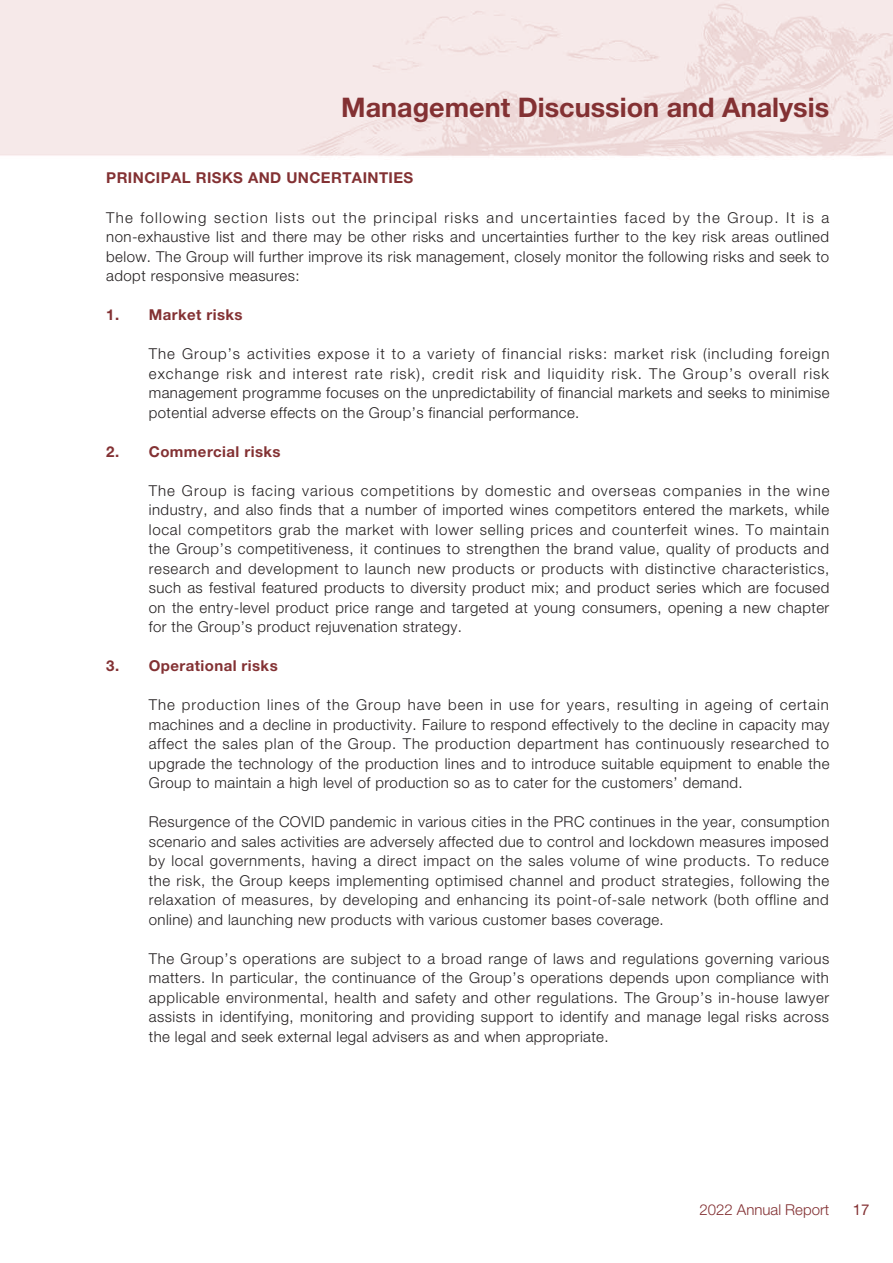
<style>
.page{position:relative;width:893px;height:1263px;background:#fff}
.page>*{position:absolute;margin:0;border:0;box-sizing:border-box;transform-origin:0 0}
.t1{font:700 27px "Helvetica Neue LT Std";color:#833133}
._00_Body_text{font:300 15px/19.5px "Helvetica Neue LT Std";letter-spacing:.03em;color:#231f20;text-align:justify}
._02_Heading_2{font:700 15px "Helvetica Neue LT Std";letter-spacing:.03em;color:#833133}
._01_Heading_1{font:700 15px "Helvetica Neue LT Std";letter-spacing:.03em;color:#833133}
.t2{font:300 15px "Helvetica Neue LT Std";color:#833133}
.t3{font:15px "Helvetica Neue LT Std";color:#833133}
</style>
<div class="page">
<img style="left:0;top:0;width:893px;height:157px">
<h1 class="t1" style="left:341px;top:91px;width:489px">Management Discussion and Analysis</h1>
<p class="_01_Heading_1" style="left:106px;top:169px;width:309px">PRINCIPAL RISKS AND UNCERTAINTIES</p>
<p class="_00_Body_text" style="left:106px;top:207px;width:724px">The following section lists out the principal risks and uncertainties faced by the Group. It is a non-exhaustive list and there may be other risks and uncertainties further to the key risk areas outlined below. The Group will further improve its risk management, closely monitor the following risks and seek to adopt responsive measures:</p>
<p class="_02_Heading_2" style="left:106px;top:305px;width:138px">1. Market risks</p>
<p class="_00_Body_text" style="left:149px;top:344px;width:682px">The Group’s activities expose it to a variety of financial risks: market risk (including foreign exchange risk and interest rate risk), credit risk and liquidity risk. The Group’s overall risk management programme focuses on the unpredictability of financial markets and seeks to minimise potential adverse effects on the Group’s financial performance.</p>
<p class="_02_Heading_2" style="left:106px;top:442px;width:176px">2. Commercial risks</p>
<p class="_00_Body_text" style="left:149px;top:480px;width:682px">The Group is facing various competitions by domestic and overseas companies in the wine industry, and also finds that a number of imported wines competitors entered the markets, while local competitors grab the market with lower selling prices and counterfeit wines. To maintain the Group’s competitiveness, it continues to strengthen the brand value, quality of products and research and development to launch new products or products with distinctive characteristics, such as festival featured products to diversity product mix; and product series which are focused on the entry-level product price range and targeted at young consumers, opening a new chapter for the Group’s product rejuvenation strategy.</p>
<p class="_02_Heading_2" style="left:106px;top:656px;width:173px">3. Operational risks</p>
<p class="_00_Body_text" style="left:149px;top:695px;width:682px">The production lines of the Group have been in use for years, resulting in ageing of certain machines and a decline in productivity. Failure to respond effectively to the decline in capacity may affect the sales plan of the Group. The production department has continuously researched to upgrade the technology of the production lines and to introduce suitable equipment to enable the Group to maintain a high level of production so as to cater for the customers’ demand.</p>
<p class="_00_Body_text" style="left:149px;top:812px;width:682px">Resurgence of the COVID pandemic in various cities in the PRC continues in the year, consumption scenario and sales activities are adversely affected due to control and lockdown measures imposed by local governments, having a direct impact on the sales volume of wine products. To reduce the risk, the Group keeps implementing optimised channel and product strategies, following the relaxation of measures, by developing and enhancing its point-of-sale network (both offline and online) and launching new products with various customer bases coverage.</p>
<p class="_00_Body_text" style="left:149px;top:948px;width:682px">The Group’s operations are subject to a broad range of laws and regulations governing various matters. In particular, the continuance of the Group’s operations depends upon compliance with applicable environmental, health and safety and other regulations. The Group’s in-house lawyer assists in identifying, monitoring and providing support to identify and manage legal risks across the legal and seek external legal advisers as and when appropriate.</p>
<p class="t2" style="left:699px;top:1201px;width:131px">2022 Annual Report</p>
<p class="t3" style="left:853px;top:1200px;width:18px">17</p>
</div>
